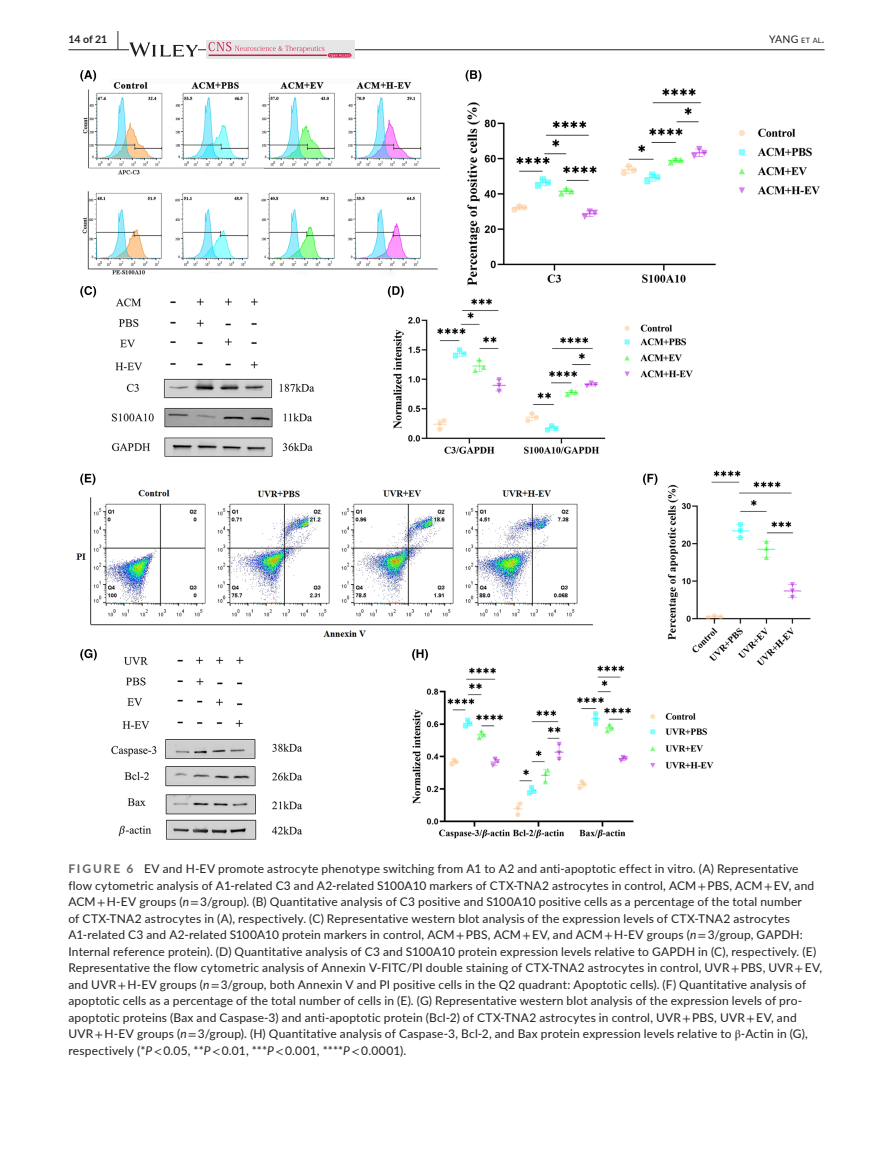
<style>
.page{position:relative;width:893px;height:1174px;background:#fff}
.page>*{position:absolute;margin:0;border:0;box-sizing:border-box;transform-origin:0 0}
.t1{font:12px/16.5px "Lato";letter-spacing:.015em;color:#231f20}
.t2{font:10.5px "Lato";color:#231f20}
.t3{font:700 10.5px "Lato";color:#231f20}
.s1{font-size:19.5px}
.s2{font-size:7.35px}
.s3{font-weight:700;color:#636366}
.s4{font-family:"STIX"}
.s5{font-style:italic}
</style>
<div class="page">
<hr style="left:68px;top:49px;width:756px;height:1px;background:#231f20">
<svg style="left:129px;top:42px;width:69px;height:15px"></svg>
<div style="left:206px;top:40px;width:148px;height:19px;background:#e5e6e6"></div>
<svg style="left:208px;top:42px;width:142px;height:15px"></svg>
<img style="left:76px;top:70px;width:744px;height:770px">
<p class="t3" style="left:68px;top:31px;width:52px">14 of 21 <span class="s1">|</span></p>
<p class="t2" style="left:769px;top:31px;width:57px">YANG <span class="s2">et al</span>.</p>
<p class="t1" style="left:68px;top:860px;width:755px"><span class="s3">FIGURE 6</span> EV and H-EV promote astrocyte phenotype switching from A1 to A2 and anti-apoptotic effect in vitro. (A) Representative flow cytometric analysis of A1-related C3 and A2-related S100A10 markers of CTX-TNA2 astrocytes in control, ACM <span class="s4">+</span> PBS, ACM <span class="s4">+</span> EV, and ACM <span class="s4">+</span> H-EV groups (<span class="s5">n</span><span class="s4">=</span> 3/group). (B) Quantitative analysis of C3 positive and S100A10 positive cells as a percentage of the total number<br>of CTX-TNA2 astrocytes in (A), respectively. (C) Representative western blot analysis of the expression levels of CTX-TNA2 astrocytes A1-related C3 and A2-related S100A10 protein markers in control, ACM <span class="s4">+</span> PBS, ACM <span class="s4">+</span> EV, and ACM <span class="s4">+</span> H-EV groups (<span class="s5">n</span><span class="s4">=</span> 3/group, GAPDH:<br>Internal reference protein). (D) Quantitative analysis of C3 and S100A10 protein expression levels relative to GAPDH in (C), respectively. (E)<br>Representative the flow cytometric analysis of Annexin V-FITC/PI double staining of CTX-TNA2 astrocytes in control, UVR <span class="s4">+</span> PBS, UVR <span class="s4">+</span> EV, and UVR <span class="s4">+</span> H-EV groups (<span class="s5">n</span><span class="s4">=</span> 3/group, both Annexin V and PI positive cells in the Q2 quadrant: Apoptotic cells). (F) Quantitative analysis of apoptotic cells as a percentage of the total number of cells in (E). (G) Representative western blot analysis of the expression levels of pro&shy;apoptotic proteins (Bax and Caspase-3) and anti-apoptotic protein (Bcl-2) of CTX-TNA2 astrocytes in control, UVR <span class="s4">+</span> PBS, UVR <span class="s4">+</span> EV, and UVR <span class="s4">+</span> H-EV groups (<span class="s5">n</span><span class="s4">=</span> 3/group). (H) Quantitative analysis of Caspase-3, Bcl-2, and Bax protein expression levels relative to <span class="s4">β</span>-Actin in (G), respectively (*<span class="s5">P</span><span class="s4">&lt;</span> 0.05, **<span class="s5">P</span><span class="s4">&lt;</span> 0.01, ***<span class="s5">P</span><span class="s4">&lt;</span> 0.001, ****<span class="s5">P</span><span class="s4">&lt;</span> 0.0001).</p>
</div>
